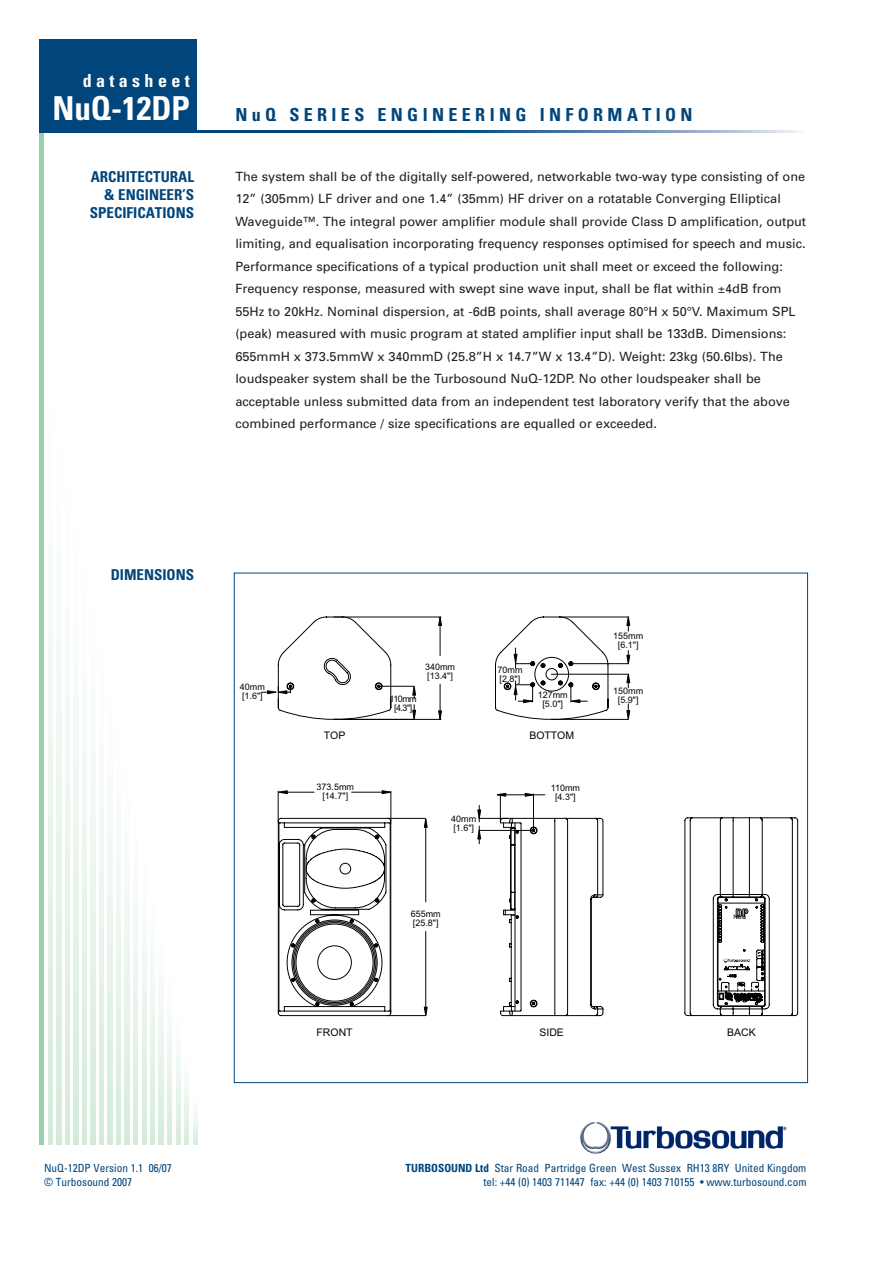
<style>
.page{position:relative;width:893px;height:1263px;background:#fff}
.page>*{position:absolute;margin:0;border:0;box-sizing:border-box;transform-origin:0 0}
.t1{font:700 condensed 33px "Univers LT Std";color:#fff}
.t2{font:700 condensed 18px "Univers LT Std";letter-spacing:.245em;color:#00457b}
.t3{font:700 condensed 18px "Univers LT Std";letter-spacing:.245em;color:#fff}
.t4{font:700 condensed 15px/18px "Univers LT Std";color:#00457b;text-align:right}
.t5{font:12.75px/22.5px "Univers";color:#231f20}
.t6{font:condensed 11.25px/14.7px "Univers LT Std";color:#00457b;text-align:right}
.t7{font:10.5px "Arial";color:#040503}
.t8{font:9px/9px "Arial";color:#040503;text-align:center}
.t9{font:6.15px "Arial";color:#040503}
.s1{font-weight:700}
</style>
<div class="page">
<div style="left:40px;top:39px;width:157px;height:94px;background:#00457b"></div>
<svg style="left:193px;top:1112px;width:4px;height:33px"></svg>
<svg style="left:184px;top:1082px;width:5px;height:63px"></svg>
<svg style="left:176px;top:1052px;width:4px;height:93px"></svg>
<svg style="left:168px;top:1023px;width:4px;height:122px"></svg>
<svg style="left:159px;top:993px;width:4px;height:152px"></svg>
<svg style="left:151px;top:963px;width:4px;height:182px"></svg>
<svg style="left:142px;top:933px;width:4px;height:212px"></svg>
<svg style="left:133px;top:904px;width:5px;height:241px"></svg>
<svg style="left:125px;top:874px;width:4px;height:271px"></svg>
<svg style="left:116px;top:844px;width:5px;height:301px"></svg>
<svg style="left:108px;top:815px;width:4px;height:330px"></svg>
<svg style="left:100px;top:785px;width:4px;height:360px"></svg>
<svg style="left:91px;top:755px;width:4px;height:390px"></svg>
<svg style="left:82px;top:726px;width:5px;height:419px"></svg>
<svg style="left:74px;top:696px;width:4px;height:449px"></svg>
<svg style="left:65px;top:666px;width:4px;height:479px"></svg>
<svg style="left:57px;top:637px;width:4px;height:508px"></svg>
<svg style="left:48px;top:607px;width:4px;height:538px"></svg>
<hr style="left:40px;top:133px;width:4px;height:1012px;background:#97d1ab">
<svg style="left:197px;top:131px;width:603px;height:2px"></svg>
<img style="left:580px;top:1122px;width:207px;height:31px">
<hr style="left:551px;top:719px;width:77px;height:1px;background:#040503">
<hr style="left:551px;top:674px;width:77px;height:1px;background:#040503">
<svg style="left:626px;top:704px;width:5px;height:16px"></svg>
<hr style="left:559px;top:617px;width:70px;height:1px;background:#040503">
<hr style="left:570px;top:663px;width:59px;height:1px;background:#040503">
<svg style="left:626px;top:616px;width:5px;height:15px"></svg>
<svg style="left:626px;top:650px;width:5px;height:38px"></svg>
<hr style="left:378px;top:686px;width:36px;height:1px;background:#040503">
<svg style="left:411px;top:685px;width:6px;height:34px"></svg>
<hr style="left:334px;top:719px;width:107px;height:1px;background:#040503">
<hr style="left:334px;top:617px;width:107px;height:1px;background:#040503">
<hr style="left:440px;top:684px;width:1px;height:33px;background:#040503">
<hr style="left:440px;top:622px;width:1px;height:33px;background:#040503">
<svg style="left:437px;top:710px;width:5px;height:10px"></svg>
<svg style="left:437px;top:616px;width:5px;height:11px"></svg>
<svg style="left:495px;top:616px;width:114px;height:104px"></svg>
<svg style="left:261px;top:690px;width:16px;height:5px"></svg>
<svg style="left:277px;top:616px;width:115px;height:398px"></svg>
<svg style="left:278px;top:812px;width:150px;height:205px"></svg>
<hr style="left:278px;top:791px;width:1px;height:31px;background:#040503">
<hr style="left:391px;top:791px;width:1px;height:30px;background:#040503">
<hr style="left:281px;top:792px;width:33px;height:1px;background:#040503">
<hr style="left:352px;top:792px;width:36px;height:1px;background:#040503">
<svg style="left:277px;top:789px;width:11px;height:6px"></svg>
<svg style="left:381px;top:789px;width:11px;height:6px"></svg>
<svg style="left:477px;top:792px;width:69px;height:224px"></svg>
<svg style="left:509px;top:817px;width:95px;height:199px"></svg>
<svg style="left:684px;top:817px;width:114px;height:199px"></svg>
<h2 class="t3" style="left:83px;top:73px;width:109px">datasheet</h2>
<h1 class="t1" style="left:52px;top:95px;width:139px">NuQ-12DP</h1>
<p class="t4" style="left:90px;top:169px;width:106px">ARCHITECTURAL &amp; ENGINEER’S<br>SPECIFICATIONS</p>
<h2 class="t2" style="left:235px;top:107px;width:459px">NuQ SERIES ENGINEERING INFORMATION</h2>
<p class="t5" style="left:235px;top:166px;width:572px">The system shall be of the digitally self-powered, networkable two-way type consisting of one 12” (305mm) LF driver and one 1.4” (35mm) HF driver on a rotatable Converging Elliptical Waveguide™. The integral power amplifier module shall provide Class D amplification, output limiting, and equalisation incorporating frequency responses optimised for speech and music.<br>Performance specifications of a typical production unit shall meet or exceed the following:<br>Frequency response, measured with swept sine wave input, shall be flat within ±4dB from 55Hz to 20kHz. Nominal dispersion, at -6dB points, shall average 80°H x 50°V. Maximum SPL (peak) measured with music program at stated amplifier input shall be 133dB. Dimensions:<br>655mmH x 373.5mmW x 340mmD (25.8”H x 14.7”W x 13.4”D). Weight: 23kg (50.6lbs). The loudspeaker system shall be the Turbosound NuQ-12DP. No other loudspeaker shall be acceptable unless submitted data from an independent test laboratory verify that the above combined performance / size specifications are equalled or exceeded.</p>
<p class="t4" style="left:111px;top:566px;width:85px">DIMENSIONS</p>
<p class="t8" style="left:240px;top:683px;width:27px;text-align:left">40mm [1.6"]</p>
<p class="t6" style="left:44px;top:1162px;width:129px;line-height:13.5px;text-align:left">NuQ-12DP Version 1.1 06/07 © Turbosound 2007</p>
<p class="t8" style="left:390px;top:695px;width:29px">110mm [4.3"]</p>
<p class="t8" style="left:425px;top:663px;width:32px;text-align:left">340mm [13.4"]</p>
<p class="t8" style="left:497px;top:666px;width:27px;text-align:left">70mm [2.8"]</p>
<p class="t8" style="left:538px;top:691px;width:32px">127mm [5.0"]</p>
<p class="t7" style="left:324px;top:729px;width:23px">TOP</p>
<p class="t7" style="left:529px;top:729px;width:46px">BOTTOM</p>
<p class="t8" style="left:317px;top:782px;width:39px">373.5mm [14.7"]</p>
<p class="t8" style="left:451px;top:814px;width:27px;text-align:left">40mm [1.6"]</p>
<p class="t8" style="left:411px;top:909px;width:32px;text-align:left">655mm [25.8"]</p>
<p class="t8" style="left:551px;top:784px;width:31px">110mm [4.3"]</p>
<p class="t8" style="left:613px;top:631px;width:32px">155mm [6.1"]</p>
<p class="t8" style="left:613px;top:686px;width:32px">150mm [5.9"]</p>
<p class="t9" style="left:734px;top:913px;width:14px">NuQ</p>
<p class="t7" style="left:317px;top:1026px;width:38px">FRONT</p>
<p class="t7" style="left:539px;top:1026px;width:26px">SIDE</p>
<p class="t7" style="left:727px;top:1026px;width:30px">BACK</p>
<p class="t6" style="left:406px;top:1161px;width:402px"><span class="s1">TURBOSOUND Ltd</span> Star Road Partridge Green West Sussex RH13 8RY United Kingdom tel: +44 (0) 1403 711447 fax: +44 (0) 1403 710155 • www.turbosound.com</p>
</div>
